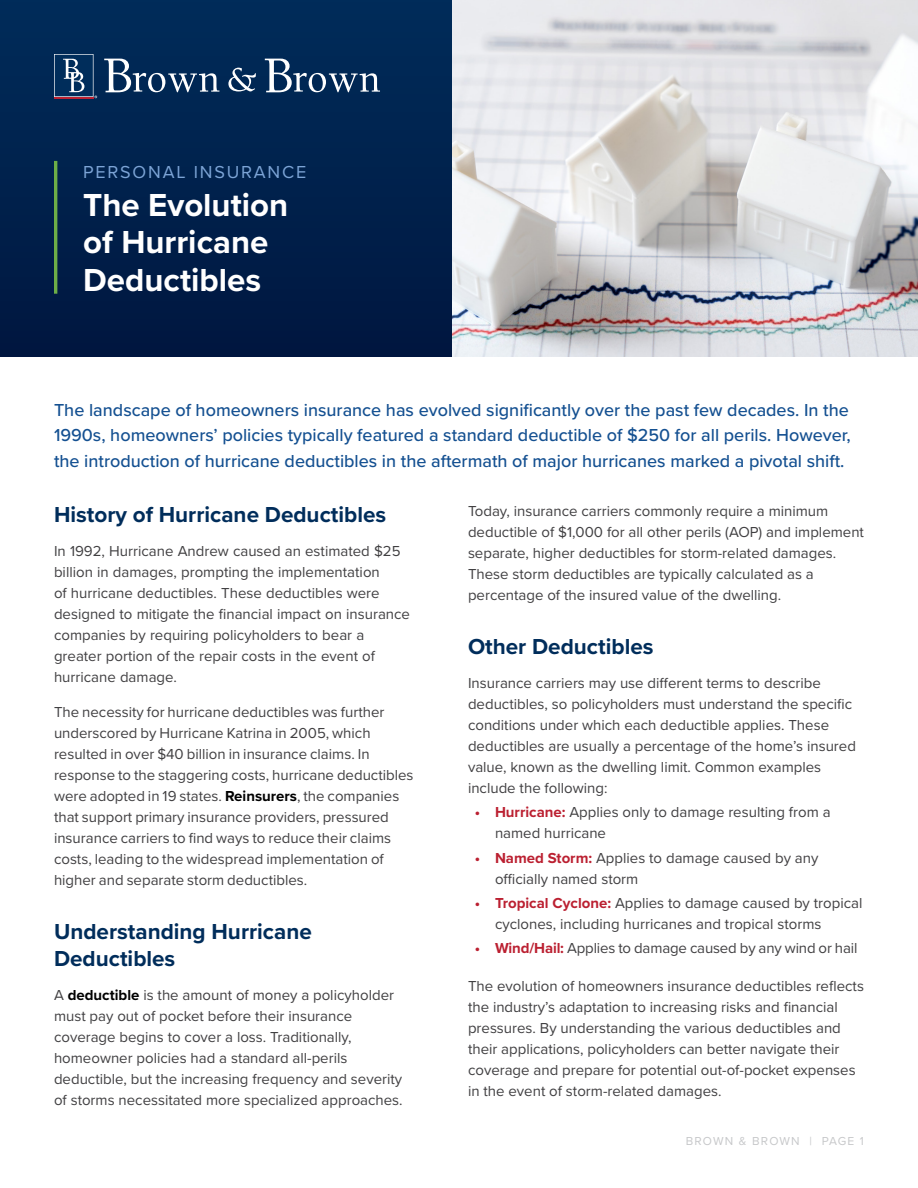
<style>
.page{position:relative;width:918px;height:1188px;background:#fff}
.page>*{position:absolute;margin:0;border:0;box-sizing:border-box;transform-origin:0 0}
.t1{font:700 33px/37.5px "Proxima Nova";color:#fff}
.t2{font:700 22.5px/27px "Proxima Nova";color:#002d5b}
.t3{font:500 18px/25.5px "Proxima Nova";color:#145091;text-align:justify}
.t4{font:18px "Proxima Nova";letter-spacing:.1em;color:#7ca4d6}
.t5{font:15px/21px "Proxima Nova";color:#414042}
.t6{font:12px "Proxima Nova";letter-spacing:.1em;color:#c7c8ca}
.s1{font-weight:700;color:#000}
.s2{font-weight:700;color:#bb2031}
</style>
<div class="page">
<div style="left:0;top:0;width:453px;height:356px;background:#00214c"></div>
<hr style="left:54px;top:161px;width:3px;height:133px;background:#6cae47">
<svg style="left:228px;top:68px;width:28px;height:23px"></svg>
<svg style="left:104px;top:59px;width:115px;height:33px"></svg>
<svg style="left:265px;top:59px;width:115px;height:33px"></svg>
<svg style="left:54px;top:54px;width:43px;height:44px"></svg>
<hr style="left:54px;top:97px;width:40px;height:1px;background:#bb2031">
<img style="left:453px;top:0;width:465px;height:356px">
<p class="t4" style="left:83px;top:159px;width:225px">PERSONAL INSURANCE</p>
<h1 class="t1" style="left:83px;top:185px;width:207px">The Evolution of Hurricane<br>Deductibles</h1>
<p class="t3" style="left:54px;top:397px;width:798px">The landscape of homeowners insurance has evolved significantly over the past few decades. In the 1990s, homeowners’ policies typically featured a standard deductible of $250 for all perils. However, the introduction of hurricane deductibles in the aftermath of major hurricanes marked a pivotal shift.</p>
<h2 class="t2" style="left:54px;top:500px;width:334px">History of Hurricane Deductibles</h2>
<p class="t5" style="left:54px;top:540px;width:358px">In 1992, Hurricane Andrew caused an estimated $25 billion in damages, prompting the implementation<br>of hurricane deductibles. These deductibles were designed to mitigate the financial impact on insurance companies by requiring policyholders to bear a greater portion of the repair costs in the event of hurricane damage.</p>
<p class="t5" style="left:54px;top:700px;width:361px">The necessity for hurricane deductibles was further underscored by Hurricane Katrina in 2005, which resulted in over $40 billion in insurance claims. In response to the staggering costs, hurricane deductibles were adopted in 19 states. <span class="s1">Reinsurers</span>, the companies that support primary insurance providers, pressured insurance carriers to find ways to reduce their claims costs, leading to the widespread implementation of higher and separate storm deductibles.</p>
<h2 class="t2" style="left:54px;top:917px;width:259px">Understanding Hurricane<br>Deductibles</h2>
<p class="t5" style="left:54px;top:984px;width:350px">A <span class="s1">deductible</span> is the amount of money a policyholder must pay out of pocket before their insurance coverage begins to cover a loss. Traditionally, homeowner policies had a standard all-perils deductible, but the increasing frequency and severity of storms necessitated more specialized approaches.</p>
<p class="t5" style="left:468px;top:499px;width:398px">Today, insurance carriers commonly require a minimum deductible of $1,000 for all other perils (AOP) and implement separate, higher deductibles for storm-related damages.<br>These storm deductibles are typically calculated as a percentage of the insured value of the dwelling.</p>
<h2 class="t2" style="left:468px;top:632px;width:187px">Other Deductibles</h2>
<p class="t5" style="left:468px;top:672px;width:389px">Insurance carriers may use different terms to describe deductibles, so policyholders must understand the specific conditions under which each deductible applies. These deductibles are usually a percentage of the home’s insured value, known as the dwelling limit. Common examples include the following:</p>
<p class="t5" style="left:495px;top:801px;width:337px;text-indent:-20px"><span class="s2">• Hurricane:</span> Applies only to damage resulting from a named hurricane</p>
<p class="t5" style="left:495px;top:846px;width:325px;text-indent:-20px"><span class="s2">• Named Storm:</span> Applies to damage caused by any officially named storm</p>
<p class="t5" style="left:495px;top:892px;width:369px;text-indent:-20px"><span class="s2">• Tropical Cyclone:</span> Applies to damage caused by tropical cyclones, including hurricanes and tropical storms</p>
<p class="t5" style="left:475px;top:937px;width:384px"><span class="s2">• Wind/Hail:</span> Applies to damage caused by any wind or hail</p>
<p class="t5" style="left:468px;top:975px;width:398px">The evolution of homeowners insurance deductibles reflects the industry’s adaptation to increasing risks and financial pressures. By understanding the various deductibles and their applications, policyholders can better navigate their coverage and prepare for potential out-of-pocket expenses in the event of storm-related damages.</p>
<p class="t6" style="left:686px;top:1132px;width:180px">BROWN &amp; BROWN | PAGE 1</p>
</div>
